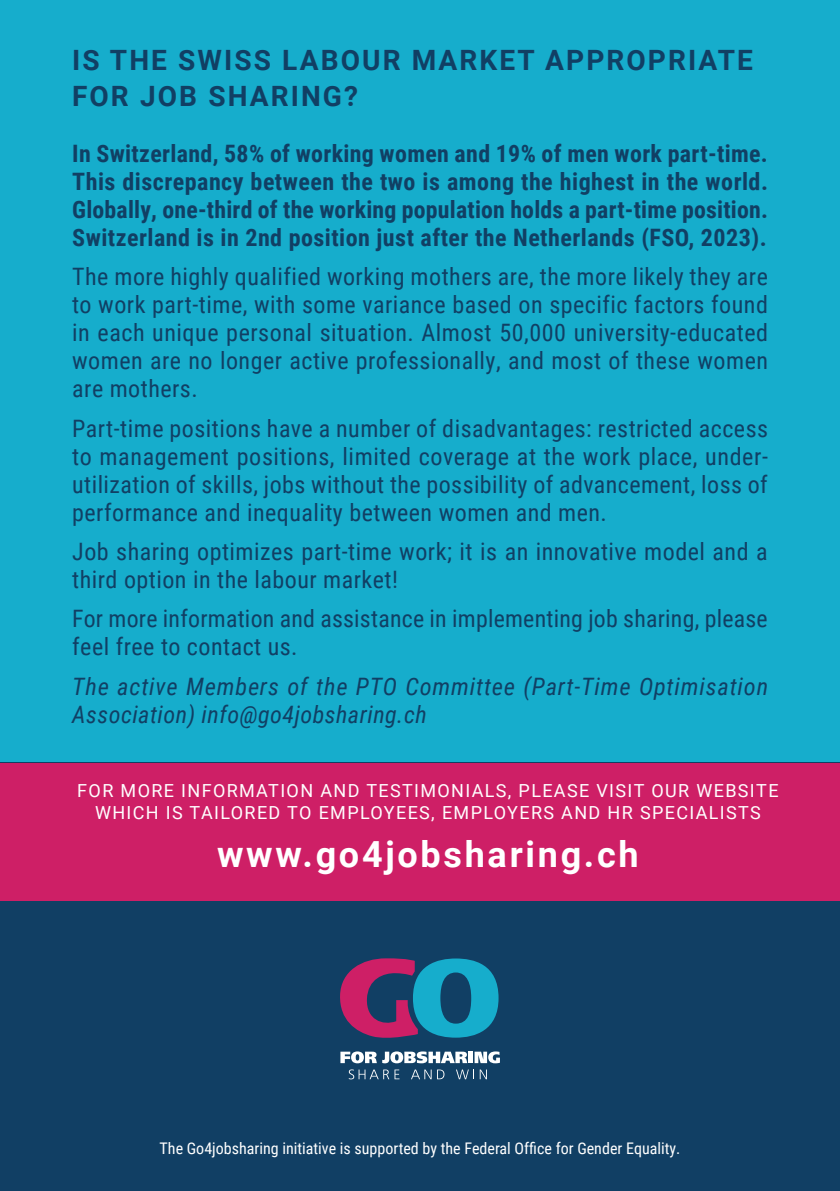
<style>
.page{position:relative;width:840px;height:1191px;background:#fff}
.page>*{position:absolute;margin:0;border:0;box-sizing:border-box;transform-origin:0 0}
.t1{font:700 36px "Roboto";letter-spacing:.075em;color:#fff}
.t2{font:700 28px/36px "Roboto";letter-spacing:.075em;color:#113f64}
.t3{font:24px/28px "Roboto Condensed";letter-spacing:.02em;color:#113f64;text-align:justify}
.t4{font:700 24px/28px "Roboto Condensed";letter-spacing:.02em;color:#113f64;text-align:justify}
.t5{font:italic 24px/28px "Roboto Condensed";letter-spacing:.035em;color:#113f64}
.t6{font:18px/22px "Roboto";letter-spacing:.075em;color:#fff;text-align:center}
.t7{font:16px "Roboto Condensed";color:#fff}
</style>
<div class="page">
<div style="left:0;top:0;width:839px;height:1191px;background:#16adcc"></div>
<div style="left:0;top:762px;width:839px;height:429px;background:#113f64"></div>
<div style="left:0;top:762px;width:839px;height:138px;background:#ce1f66"></div>
<svg style="left:340px;top:958px;width:158px;height:80px"></svg>
<svg style="left:411px;top:1069px;width:20px;height:10px"></svg>
<svg style="left:340px;top:1051px;width:36px;height:12px"></svg>
<svg style="left:382px;top:1051px;width:85px;height:12px"></svg>
<hr style="left:468px;top:1051px;width:4px;height:12px;background:#fff">
<svg style="left:474px;top:1051px;width:25px;height:12px"></svg>
<svg style="left:348px;top:1069px;width:51px;height:10px"></svg>
<svg style="left:437px;top:1069px;width:7px;height:10px"></svg>
<svg style="left:456px;top:1069px;width:30px;height:10px"></svg>
<p class="t2" style="left:72px;top:41px;width:682px">IS THE SWISS LABOUR MARKET APPROPRIATE<br>FOR JOB SHARING?</p>
<p class="t4" style="left:72px;top:138px;width:697px">In Switzerland, 58% of working women and 19% of men work part-time.<br>This discrepancy between the two is among the highest in the world.<br>Globally, one-third of the working population holds a part-time position.<br>Switzerland is in 2nd position just after the Netherlands (FSO, 2023).</p>
<p class="t3" style="left:72px;top:262px;width:697px">The more highly qualified working mothers are, the more likely they are to work part-time, with some variance based on specific factors found in each unique personal situation. Almost 50,000 university-educated women are no longer active professionally, and most of these women are mothers.</p>
<p class="t3" style="left:72px;top:413px;width:697px">Part-time positions have a number of disadvantages: restricted access to management positions, limited coverage at the work place, under&shy;utilization of skills, jobs without the possibility of advancement, loss of performance and inequality between women and men.</p>
<p class="t3" style="left:72px;top:536px;width:696px">Job sharing optimizes part-time work; it is an innovative model and a third option in the labour market!</p>
<p class="t3" style="left:72px;top:604px;width:696px">For more information and assistance in implementing job sharing, please feel free to contact us.</p>
<p class="t5" style="left:72px;top:671px;width:697px">The active Members of the PTO Committee (Part-Time Optimisation<br>Association) info@go4jobsharing.ch</p>
<p class="t6" style="left:77px;top:779px;width:702px">FOR MORE INFORMATION AND TESTIMONIALS, PLEASE VISIT OUR WEBSITE<br>WHICH IS TAILORED TO EMPLOYEES, EMPLOYERS AND HR SPECIALISTS</p>
<h1 class="t1" style="left:217px;top:829px;width:423px">www.go4jobsharing.ch</h1>
<p class="t7" style="left:159px;top:1137px;width:522px">The Go4jobsharing initiative is supported by the Federal Office for Gender Equality.</p>
</div>
